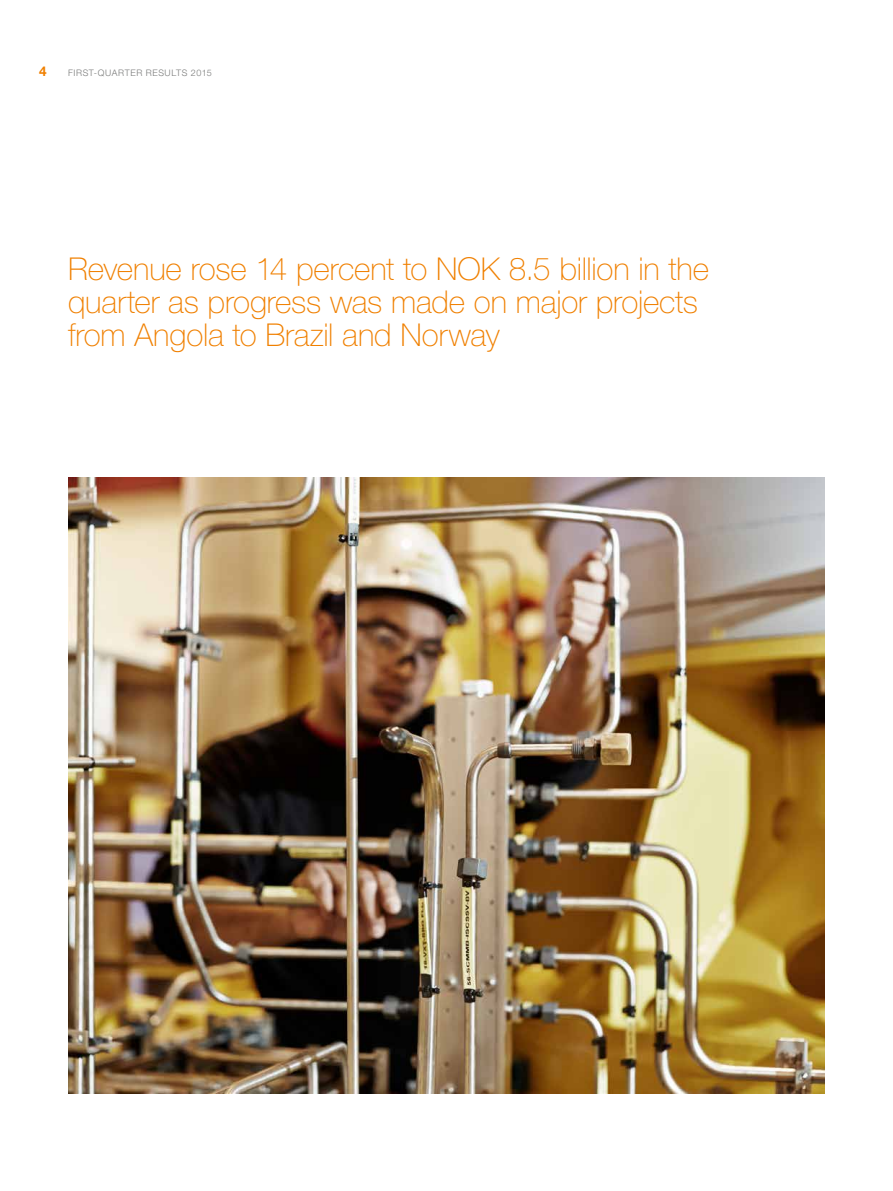
<style>
.page{position:relative;width:893px;height:1191px;background:#fff}
.page>*{position:absolute;margin:0;border:0;box-sizing:border-box;transform-origin:0 0}
.t1{font:100 31.5px/33px "Helvetica Neue LT Std";letter-spacing:-.005em;color:#f08000}
.t2{font:700 13.5px "Helvetica Neue LT Std";color:#f08000}
.t3{font:300 9px "Helvetica Neue LT Std";letter-spacing:.065em;color:#7a7b7a}
</style>
<div class="page">
<img style="left:68px;top:477px;width:757px;height:616px">
<p class="t2" style="left:39px;top:63px;width:9px">4</p>
<p class="t3" style="left:68px;top:67px;width:145px">FIRST-QUARTER RESULTS 2015</p>
<p class="t1" style="left:68px;top:252px;width:643px">Revenue rose 14 percent to NOK 8.5 billion in the quarter as progress was made on major projects from Angola to Brazil and Norway</p>
</div>
